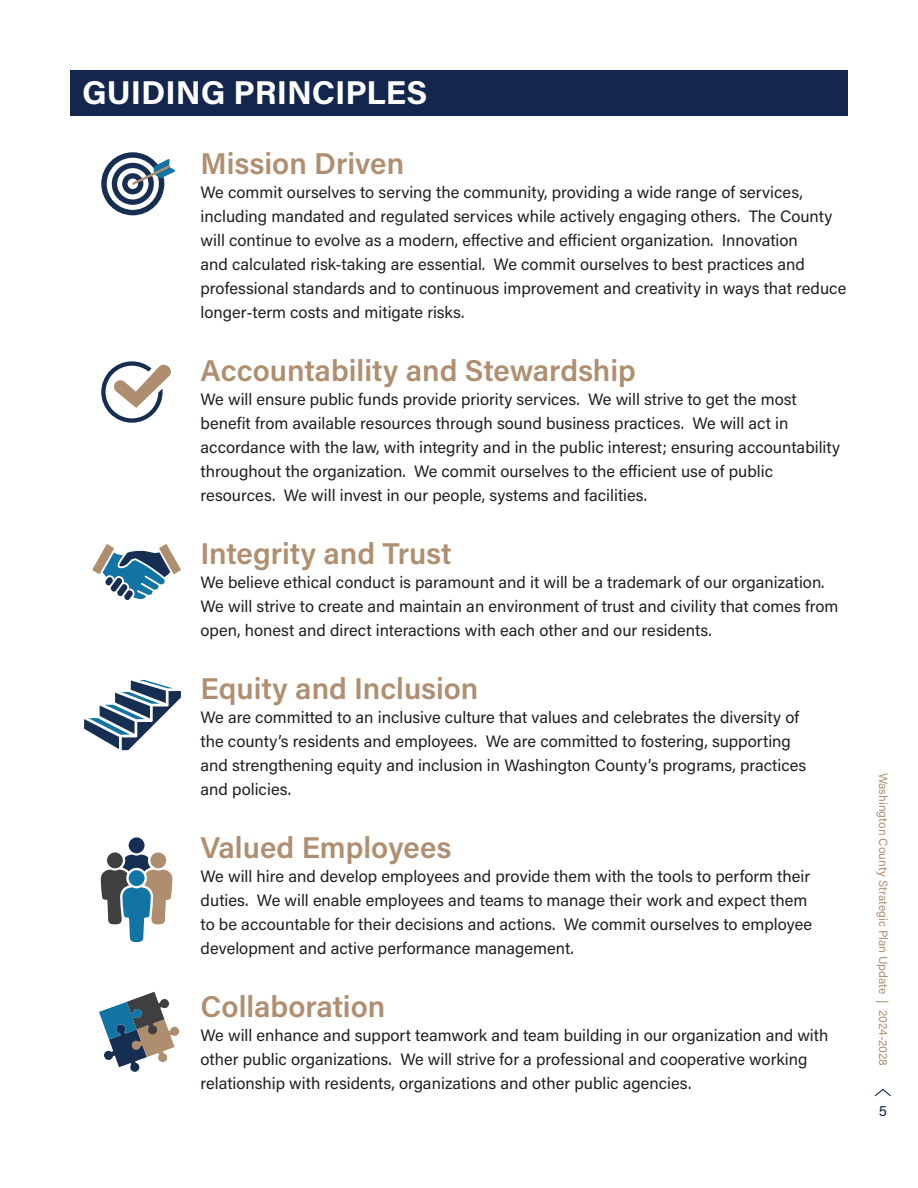
<style>
.page{position:relative;width:918px;height:1188px;background:#fff}
.page>*{position:absolute;margin:0;border:0;box-sizing:border-box;transform-origin:0 0}
.t1{font:700 33px "Acumin Pro";color:#fff}
.t2{font:600 30px "Acumin Pro";color:#af8f6f}
.t3{font:16.5px/24px "Acumin Pro";color:#231f20}
.t4{font:15px "Acumin Pro";color:#12264e}
.t5{font:12px "Acumin Pro";color:#af8f6f}
</style>
<div class="page">
<svg style="left:874px;top:1089px;width:17px;height:8px"></svg>
<div style="left:70px;top:70px;width:778px;height:46px;background:#12264e"></div>
<svg style="left:101px;top:152px;width:63px;height:63px"></svg>
<div style="left:107px;top:158px;width:52px;height:52px;background:#fff;border-radius:50%"></div>
<svg style="left:112px;top:163px;width:42px;height:42px"></svg>
<svg style="left:117px;top:168px;width:31px;height:31px"></svg>
<div style="left:122px;top:173px;width:21px;height:21px;background:#162e51;border-radius:50%"></div>
<div style="left:128px;top:179px;width:10px;height:10px;background:#fff;border-radius:50%"></div>
<svg style="left:132px;top:159px;width:43px;height:26px"></svg>
<svg style="left:101px;top:361px;width:70px;height:62px"></svg>
<svg style="left:92px;top:544px;width:89px;height:56px"></svg>
<svg style="left:100px;top:837px;width:73px;height:106px"></svg>
<div style="left:129px;top:870px;width:16px;height:16px;background:#1274a5;border-radius:50%"></div>
<svg style="left:99px;top:992px;width:80px;height:80px"></svg>
<svg style="left:84px;top:680px;width:97px;height:70px"></svg>
<h1 class="t1" style="left:82px;top:70px;width:347px">GUIDING PRINCIPLES</h1>
<h2 class="t2" style="left:201px;top:143px;width:205px">Mission Driven</h2>
<p class="t3" style="left:201px;top:180px;width:647px">We commit ourselves to serving the community, providing a wide range of services, including mandated and regulated services while actively engaging others. The County will continue to evolve as a modern, effective and efficient organization. Innovation<br>and calculated risk-taking are essential. We commit ourselves to best practices and professional standards and to continuous improvement and creativity in ways that reduce longer-term costs and mitigate risks.</p>
<h2 class="t2" style="left:201px;top:350px;width:437px">Accountability and Stewardship</h2>
<p class="t3" style="left:201px;top:387px;width:641px">We will ensure public funds provide priority services. We will strive to get the most benefit from available resources through sound business practices. We will act in accordance with the law, with integrity and in the public interest; ensuring accountability throughout the organization. We commit ourselves to the efficient use of public resources. We will invest in our people, systems and facilities.</p>
<h2 class="t2" style="left:201px;top:533px;width:252px">Integrity and Trust</h2>
<p class="t3" style="left:201px;top:570px;width:639px">We believe ethical conduct is paramount and it will be a trademark of our organization.<br>We will strive to create and maintain an environment of trust and civility that comes from open, honest and direct interactions with each other and our residents.</p>
<h2 class="t2" style="left:201px;top:668px;width:279px">Equity and Inclusion</h2>
<p class="t3" style="left:201px;top:705px;width:607px">We are committed to an inclusive culture that values and celebrates the diversity of the county’s residents and employees. We are committed to fostering, supporting and strengthening equity and inclusion in Washington County’s programs, practices and policies.</p>
<h2 class="t2" style="left:201px;top:827px;width:253px">Valued Employees</h2>
<p class="t3" style="left:201px;top:864px;width:613px">We will hire and develop employees and provide them with the tools to perform their duties. We will enable employees and teams to manage their work and expect them to be accountable for their decisions and actions. We commit ourselves to employee development and active performance management.</p>
<h2 class="t2" style="left:201px;top:986px;width:186px">Collaboration</h2>
<p class="t3" style="left:201px;top:1023px;width:629px">We will enhance and support teamwork and team building in our organization and with other public organizations. We will strive for a professional and cooperative working relationship with residents, organizations and other public agencies.</p>
<p class="t5" style="left:892px;top:773px;width:295px;rotate:90deg">Washington County Strategic Plan Update | 2024-2028</p>
<p class="t4" style="left:879px;top:1100px;width:10px">5</p>
</div>
